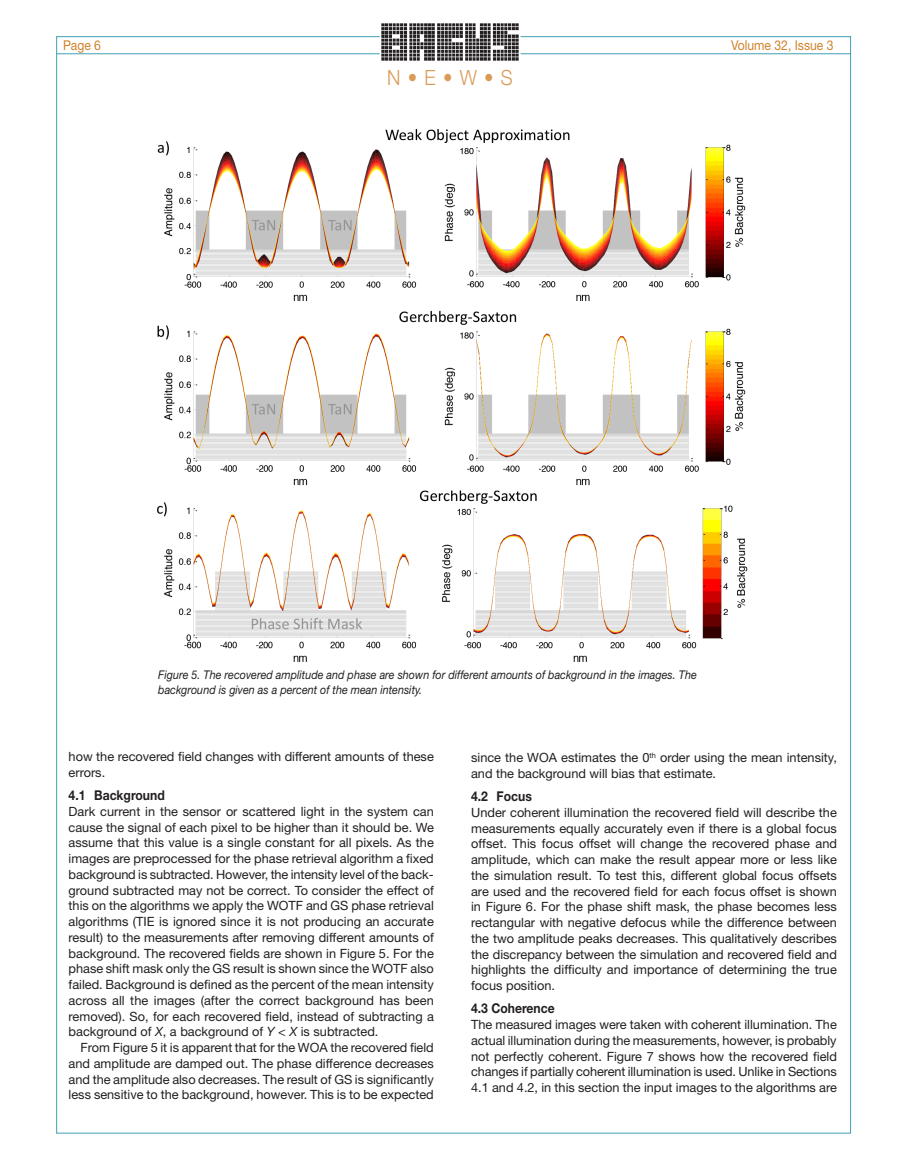
<style>
.page{position:relative;width:905px;height:1161px;background:#fff}
.page>*{position:absolute;margin:0;border:0;box-sizing:border-box;transform-origin:0 0}
.t1{font:300 21px "Helvetica Neue";color:#d99b56;scale:.9 1}
.Subhead__2{font:700 13.5px "Helvetica Neue";color:#231f20;scale:.9 1}
.t2{font:13.5px "Helvetica Neue";color:#d0822c;scale:.9 1}
.body_no_indent{font:12.75px/15.8px "Helvetica Neue";color:#231f20;text-align:justify}
.body{font:12.75px/15.8px "Helvetica Neue";color:#231f20;text-align:justify}
.Figs{font:italic 12px/15px "Helvetica Neue";color:#231f20;scale:.9 1}
.s1{font-style:italic}
</style>
<div class="page">
<img style="left:157px;top:128px;width:591px;height:534px">
<hr style="left:56px;top:53px;width:794px;height:1px;background:#40a0b5">
<div style="left:380px;top:19px;width:140px;height:52px;background:#fff"></div>
<img style="left:382px;top:24px;width:137px;height:37px">
<p class="t2" style="left:63px;top:37px;width:44px">Page 6</p>
<p class="t2" style="left:731px;top:37px;width:115px">Volume 32, Issue 3</p>
<h1 class="t1" style="left:387px;top:64px;width:141px">N • E • W • S</h1>
<p class="Figs" style="left:158px;top:667px;width:600px">Figure 5. The recovered amplitude and phase are shown for different amounts of background in the images. The background is given as a percent of the mean intensity.</p>
<p class="body_no_indent" style="left:69px;top:749px;width:367px">how the recovered field changes with different amounts of these errors.</p>
<p class="Subhead__2" style="left:69px;top:787px;width:108px">4.1 Background</p>
<p class="body_no_indent" style="left:69px;top:803px;width:367px">Dark current in the sensor or scattered light in the system can cause the signal of each pixel to be higher than it should be. We assume that this value is a single constant for all pixels. As the images are preprocessed for the phase retrieval algorithm a fixed background is subtracted. However, the intensity level of the back&shy;ground subtracted may not be correct. To consider the effect of this on the algorithms we apply the WOTF and GS phase retrieval algorithms (TIE is ignored since it is not producing an accurate result) to the measurements after removing different amounts of background. The recovered fields are shown in Figure 5. For the phase shift mask only the GS result is shown since the WOTF also failed. Background is defined as the percent of the mean intensity across all the images (after the correct background has been removed). So, for each recovered field, instead of subtracting a background of <span class="s1">X</span>, a background of <span class="s1">Y &lt; X</span> is subtracted.</p>
<p class="body" style="left:69px;top:1040px;width:367px;text-indent:12px">From Figure 5 it is apparent that for the WOA the recovered field and amplitude are damped out. The phase difference decreases and the amplitude also decreases. The result of GS is significantly less sensitive to the background, however. This is to be expected</p>
<p class="body" style="left:471px;top:750px;width:367px">since the WOA estimates the 0<sup>th</sup> order using the mean intensity, and the background will bias that estimate.</p>
<p class="Subhead__2" style="left:471px;top:788px;width:69px">4.2 Focus</p>
<p class="body_no_indent" style="left:471px;top:804px;width:367px">Under coherent illumination the recovered field will describe the measurements equally accurately even if there is a global focus offset. This focus offset will change the recovered phase and amplitude, which can make the result appear more or less like the simulation result. To test this, different global focus offsets are used and the recovered field for each focus offset is shown in Figure 6. For the phase shift mask, the phase becomes less rectangular with negative defocus while the difference between the two amplitude peaks decreases. This qualitatively describes the discrepancy between the simulation and recovered field and highlights the difficulty and importance of determining the true focus position.</p>
<p class="Subhead__2" style="left:471px;top:1000px;width:94px">4.3 Coherence</p>
<p class="body_no_indent" style="left:471px;top:1017px;width:367px">The measured images were taken with coherent illumination. The actual illumination during the measurements, however, is probably not perfectly coherent. Figure 7 shows how the recovered field changes if partially coherent illumination is used. Unlike in Sections 4.1 and 4.2, in this section the input images to the algorithms are</p>
</div>
